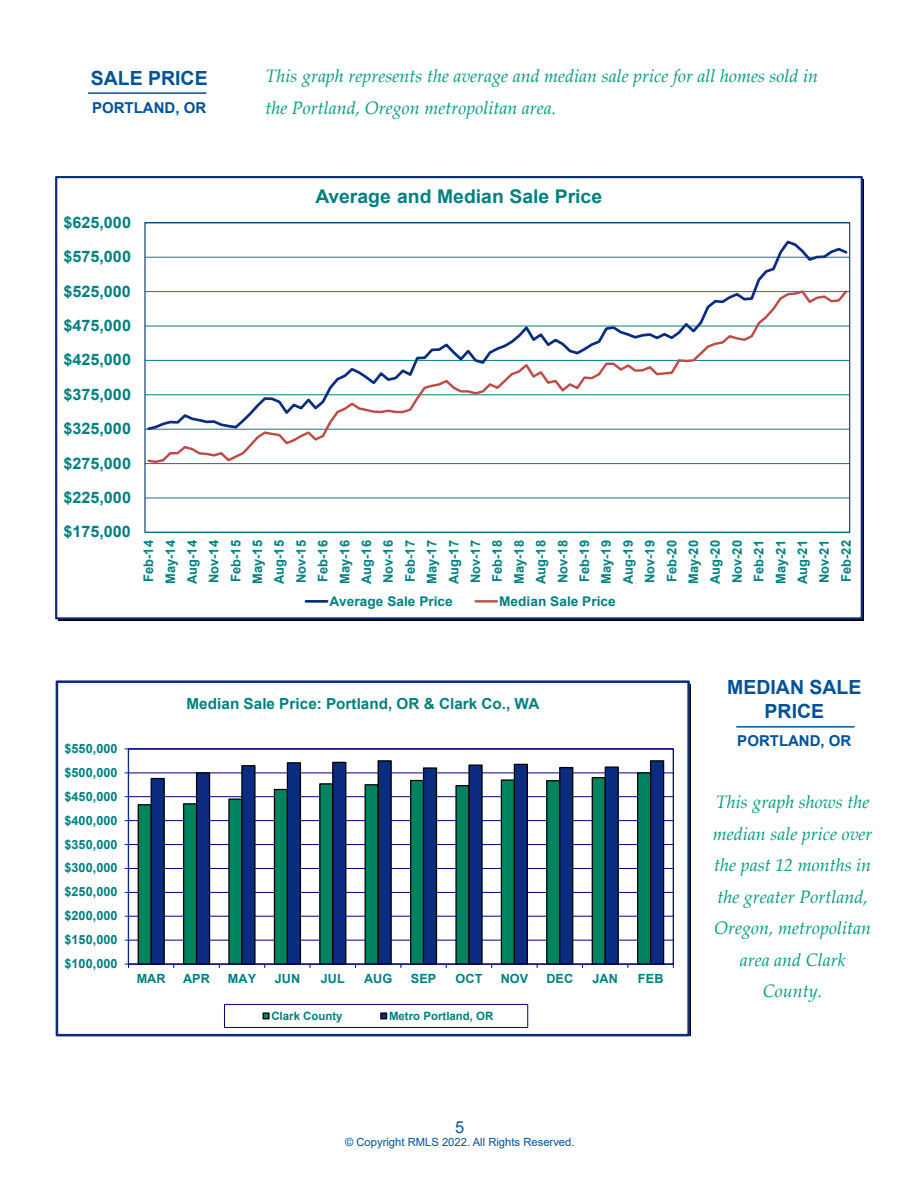
<style>
.page{position:relative;width:918px;height:1188px;background:#fff}
.page>*{position:absolute;margin:0;border:0;box-sizing:border-box;transform-origin:0 0}
.t1{font:700 19.5px/23.4px "Arial";color:#01529a;text-align:center}
.t2{font:700 18.9px "Arial";color:#008080}
.RMLS_Graph_Text{font:italic 18px/31.5px "Palatino Linotype";color:#009c7d}
.t3{font:16.5px "Arial";color:#01539c}
.t4{font:700 15.9px "Arial";color:#008080}
.t5{font:700 15.75px "Arial";color:#008080}
.t6{font:700 15.3px "Arial";color:#008080}
.Location{font:700 15px "Arial";color:#01529a}
.t7{font:700 13.35px "Arial";color:#008080}
.t8{font:700 13.2px/21.8px "Arial";color:#008080;text-align:justify}
.t9{font:700 12.6px "Arial";color:#008080}
.t10{font:700 11.4px "Arial";color:#008080}
.t11{font:11.25px "Arial";color:#01539c}
</style>
<div class="page">
<hr style="left:88px;top:92px;width:118px;height:2px;background:#01539c">
<hr style="left:145px;top:498px;width:705px;height:1px;background:#008080">
<hr style="left:145px;top:532px;width:705px;height:1px;background:#008080">
<svg style="left:145px;top:239px;width:705px;height:193px"></svg>
<svg style="left:146px;top:288px;width:704px;height:176px"></svg>
<hr style="left:306px;top:600px;width:21px;height:3px;background:#0c2c82">
<hr style="left:476px;top:600px;width:21px;height:3px;background:#be4b48">
<div style="left:55px;top:176px;width:808px;height:443px;border:2px solid #0c2c82"></div>
<hr style="left:128px;top:940px;width:545px;height:1px;background:#000080">
<hr style="left:128px;top:916px;width:545px;height:1px;background:#000080">
<hr style="left:128px;top:892px;width:545px;height:1px;background:#000080">
<hr style="left:128px;top:868px;width:545px;height:1px;background:#000080">
<hr style="left:128px;top:844px;width:545px;height:1px;background:#000080">
<hr style="left:128px;top:820px;width:545px;height:1px;background:#000080">
<hr style="left:128px;top:796px;width:545px;height:1px;background:#000080">
<hr style="left:128px;top:773px;width:545px;height:1px;background:#000080">
<svg style="left:137px;top:772px;width:13px;height:192px"></svg>
<svg style="left:150px;top:760px;width:515px;height:204px"></svg>
<hr style="left:128px;top:749px;width:1px;height:215px;background:#0c2c82">
<hr style="left:128px;top:964px;width:545px;height:1px;background:#000080">
<div style="left:224px;top:1004px;width:304px;height:24px;border:1px solid #000080"></div>
<div style="left:263px;top:1012px;width:7px;height:7px;border:1px solid #000"></div>
<div style="left:380px;top:1012px;width:7px;height:7px;border:1px solid #000"></div>
<div style="left:56px;top:680px;width:634px;height:356px;border:3px solid #0c2c82"></div>
<hr style="left:736px;top:726px;width:119px;height:2px;background:#01539c">
<p class="t1" style="left:91px;top:67px;width:119px">SALE PRICE</p>
<p class="Location" style="left:92px;top:97px;width:116px">PORTLAND, OR</p>
<p class="t5" style="left:63px;top:211px;width:69px">$625,000</p>
<p class="t5" style="left:63px;top:246px;width:69px">$575,000</p>
<p class="t4" style="left:63px;top:280px;width:69px">$525,000</p>
<p class="t5" style="left:63px;top:314px;width:69px">$475,000</p>
<p class="t5" style="left:63px;top:349px;width:69px">$425,000</p>
<p class="t5" style="left:63px;top:383px;width:69px">$375,000</p>
<p class="t5" style="left:63px;top:418px;width:69px">$325,000</p>
<p class="t5" style="left:63px;top:452px;width:69px">$275,000</p>
<p class="t5" style="left:63px;top:486px;width:69px">$225,000</p>
<p class="RMLS_Graph_Text" style="left:266px;top:60px;width:554px">This graph represents the average and median sale price for all homes sold in the Portland, Oregon metropolitan area.</p>
<p class="t2" style="left:316px;top:183px;width:288px">Average and Median Sale Price</p>
<p class="t4" style="left:63px;top:521px;width:69px">$175,000</p>
<p class="t8" style="left:138px;top:584px;width:45px;rotate:-90deg">Feb-14<br>May-14<br>Aug-14<br>Nov-14<br>Feb-15<br>May-15<br>Aug-15<br>Nov-15<br>Feb-16<br>May-16<br>Aug-16<br>Nov-16<br>Feb-17<br>May-17<br>Aug-17<br>Nov-17<br>Feb-18<br>May-18<br>Aug-18<br>Nov-18<br>Feb-19<br>May-19<br>Aug-19<br>Nov-19<br>Feb-20<br>May-20<br>Aug-20<br>Nov-20<br>Feb-21<br>May-21<br>Aug-21<br>Nov-21<br>Feb-22</p>
<p class="t7" style="left:329px;top:592px;width:125px">Average Sale Price</p>
<p class="t7" style="left:499px;top:592px;width:118px">Median Sale Price</p>
<p class="t9" style="left:64px;top:740px;width:54px">$550,000</p>
<p class="t9" style="left:64px;top:764px;width:54px">$500,000</p>
<p class="t6" style="left:187px;top:693px;width:354px">Median Sale Price: Portland, OR &amp; Clark Co., WA</p>
<p class="t1" style="left:727px;top:676px;width:136px">MEDIAN SALE<br>PRICE</p>
<p class="Location" style="left:737px;top:730px;width:116px">PORTLAND, OR</p>
<p class="t9" style="left:64px;top:787px;width:54px">$450,000</p>
<p class="t9" style="left:64px;top:811px;width:54px">$400,000</p>
<p class="t9" style="left:64px;top:835px;width:54px">$350,000</p>
<p class="t9" style="left:64px;top:859px;width:54px">$300,000</p>
<p class="t9" style="left:64px;top:883px;width:54px">$250,000</p>
<p class="t9" style="left:64px;top:907px;width:54px">$200,000</p>
<p class="t9" style="left:64px;top:931px;width:54px">$150,000</p>
<p class="t9" style="left:64px;top:955px;width:54px">$100,000</p>
<p class="t9" style="left:137px;top:970px;width:30px">MAR</p>
<p class="t9" style="left:183px;top:970px;width:28px">APR</p>
<p class="t9" style="left:228px;top:970px;width:30px">MAY</p>
<p class="t9" style="left:275px;top:970px;width:27px">JUN</p>
<p class="t9" style="left:321px;top:970px;width:26px">JUL</p>
<p class="t9" style="left:364px;top:970px;width:30px">AUG</p>
<p class="t9" style="left:411px;top:970px;width:27px">SEP</p>
<p class="t9" style="left:456px;top:970px;width:28px">OCT</p>
<p class="t9" style="left:501px;top:970px;width:29px">NOV</p>
<p class="t9" style="left:546px;top:970px;width:28px">DEC</p>
<p class="t9" style="left:593px;top:970px;width:27px">JAN</p>
<p class="t9" style="left:638px;top:970px;width:27px">FEB</p>
<p class="t10" style="left:271px;top:1008px;width:73px">Clark County</p>
<p class="t10" style="left:389px;top:1008px;width:106px">Metro Portland, OR</p>
<p class="t3" style="left:455px;top:1115px;width:11px">5</p>
<p class="t11" style="left:345px;top:1135px;width:231px">© Copyright RMLS 2022. All Rights Reserved.</p>
<p class="RMLS_Graph_Text" style="left:713px;top:786px;width:161px;text-align:center">This graph shows the median sale price over the past 12 months in the greater Portland,<br>Oregon, metropolitan area and Clark<br>County.</p>
</div>
